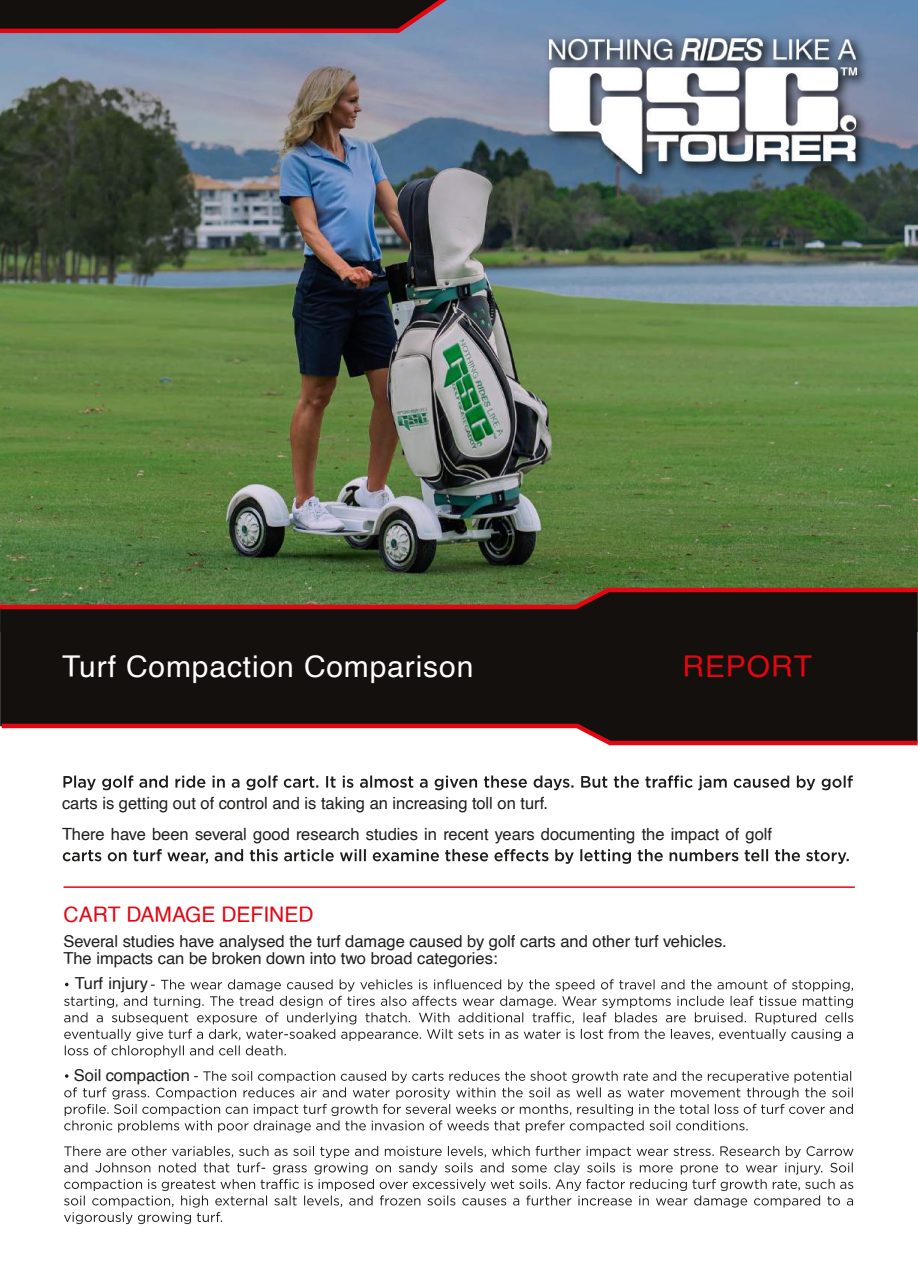
<style>
.page{position:relative;width:918px;height:1280px;background:#fff}
.page>*{position:absolute;margin:0;border:0;box-sizing:border-box;transform-origin:0 0}
.t1{font:30px "Helvetica";letter-spacing:.03em;color:#fff}
.t2{font:30px "Helvetica";letter-spacing:.03em;color:#e30613}
.t3{font:21.45px "Helvetica";color:#e30613}
.t4{font:16.8px/31.5px "Helvetica";color:#1d1d1b}
.t5{font:16.5px/16.5px "Helvetica";color:#1d1d1b}
</style>
<div class="page">
<img style="left:0;top:0;width:918px;height:585px">
<svg style="left:0;top:0;width:454px;height:35px;background:#391e22"></svg>
<div style="left:0;top:611px;width:918px;height:110px;background:#13100d"></div>
<svg style="left:0;top:585px;width:918px;height:26px;background:#5a452a"></svg>
<svg style="left:0;top:721px;width:918px;height:25px"></svg>
<svg style="left:63px;top:775px;width:790px;height:15px"></svg>
<svg style="left:63px;top:849px;width:786px;height:14px"></svg>
<hr style="left:64px;top:886px;width:791px;height:1px;background:#e30613">
<svg style="left:64px;top:979px;width:789px;height:78px"></svg>
<svg style="left:64px;top:1070px;width:789px;height:62px"></svg>
<svg style="left:64px;top:1146px;width:789px;height:77px"></svg>
<img style="left:540px;top:28px;width:333px;height:162px">
<img style="left:550px;top:37px;width:307px;height:136px">
<h1 class="t1" style="left:62px;top:643px;width:413px">Turf Compaction Comparison</h1>
<h1 class="t2" style="left:683px;top:643px;width:131px">REPORT</h1>
<p class="t4" style="left:62px;top:787px;width:712px">carts is getting out of control and is taking an increasing toll on turf.<br>There have been several good research studies in recent years documenting the impact of golf</p>
<h2 class="t3" style="left:64px;top:897px;width:252px">CART DAMAGE DEFINED</h2>
<p class="t5" style="left:64px;top:933px;width:665px">Several studies have analysed the turf damage caused by golf carts and other turf vehicles.<br>The impacts can be broken down into two broad categories:</p>
<p class="t5" style="left:75px;top:975px;width:75px">Turf injury</p>
<p class="t5" style="left:74px;top:1066px;width:118px">Soil compaction</p>
</div>
